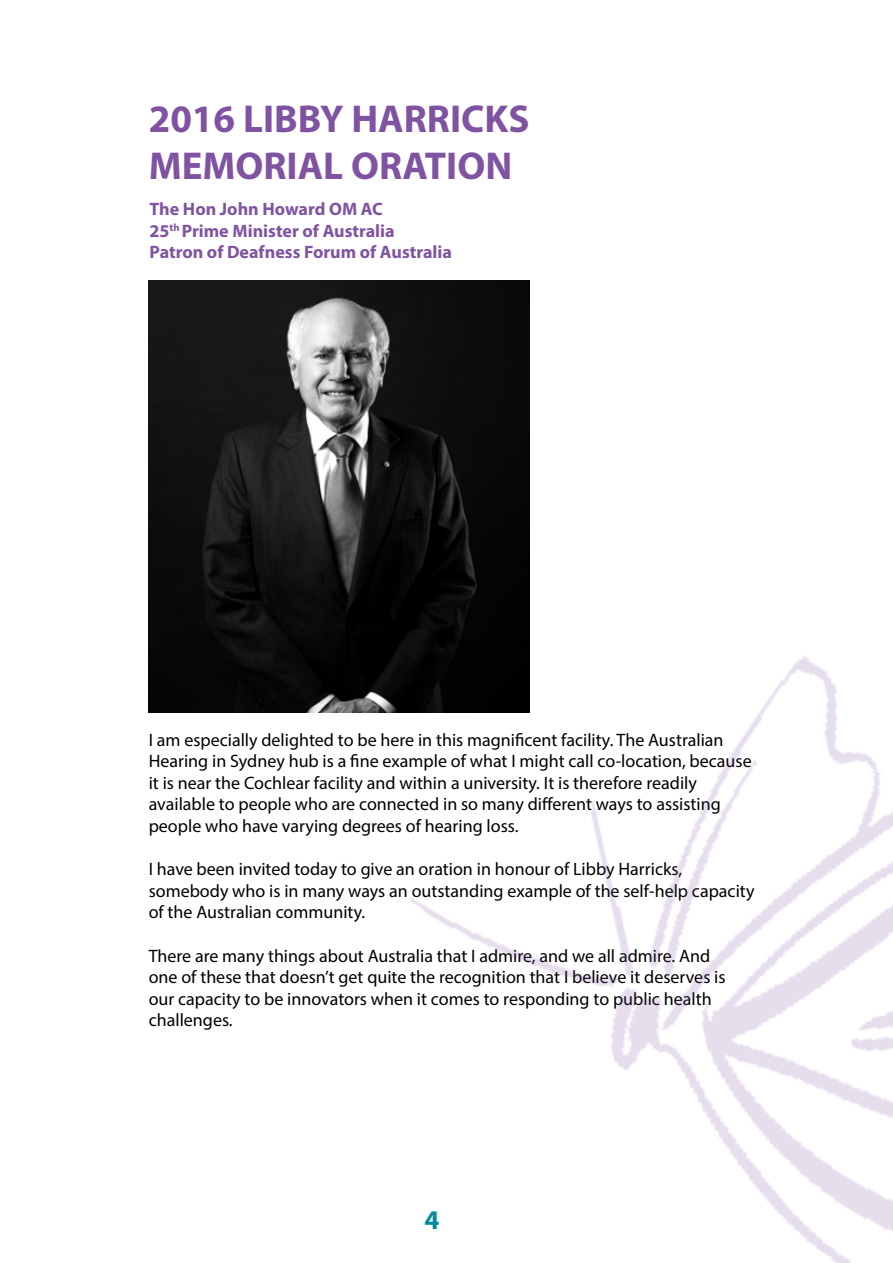
<style>
.page{position:relative;width:893px;height:1263px;background:#fff}
.page>*{position:absolute;margin:0;border:0;box-sizing:border-box;transform-origin:0 0}
.t1{font:700 39px/46.8px "Myriad Pro";color:#8053a2}
.t2{font:700 27px "Myriad Pro";color:#008c9a}
.t3{font:18px/21.6px "Myriad Pro";color:#000}
.t4{font:700 18px/21.6px "Myriad Pro";color:#8053a2}
</style>
<div class="page">
<hr style="left:0;top:94px;width:1px;height:1169px;background:#8053a2">
<img style="left:374px;top:629px;width:519px;height:634px">
<img style="left:149px;top:280px;width:380px;height:432px">
<h1 class="t1" style="left:149px;top:94px;width:382px">2016 LIBBY HARRICKS<br>MEMORIAL ORATION</h1>
<p class="t4" style="left:150px;top:197px;width:304px">The Hon John Howard OM AC<br>25<sup>th</sup> Prime Minister of Australia<br>Patron of Deafness Forum of Australia</p>
<p class="t3" style="left:149px;top:728px;width:604px">I am especially delighted to be here in this magnificent facility. The Australian Hearing in Sydney hub is a fine example of what I might call co-location, because it is near the Cochlear facility and within a university. It is therefore readily available to people who are connected in so many different ways to assisting people who have varying degrees of hearing loss.</p>
<p class="t3" style="left:149px;top:858px;width:607px">I have been invited today to give an oration in honour of Libby Harricks, somebody who is in many ways an outstanding example of the self-help capacity of the Australian community.</p>
<p class="t3" style="left:149px;top:944px;width:578px">There are many things about Australia that I admire, and we all admire. And one of these that doesn’t get quite the recognition that I believe it deserves is our capacity to be innovators when it comes to responding to public health challenges.</p>
<h2 class="t2" style="left:425px;top:1202px;width:16px">4</h2>
</div>
